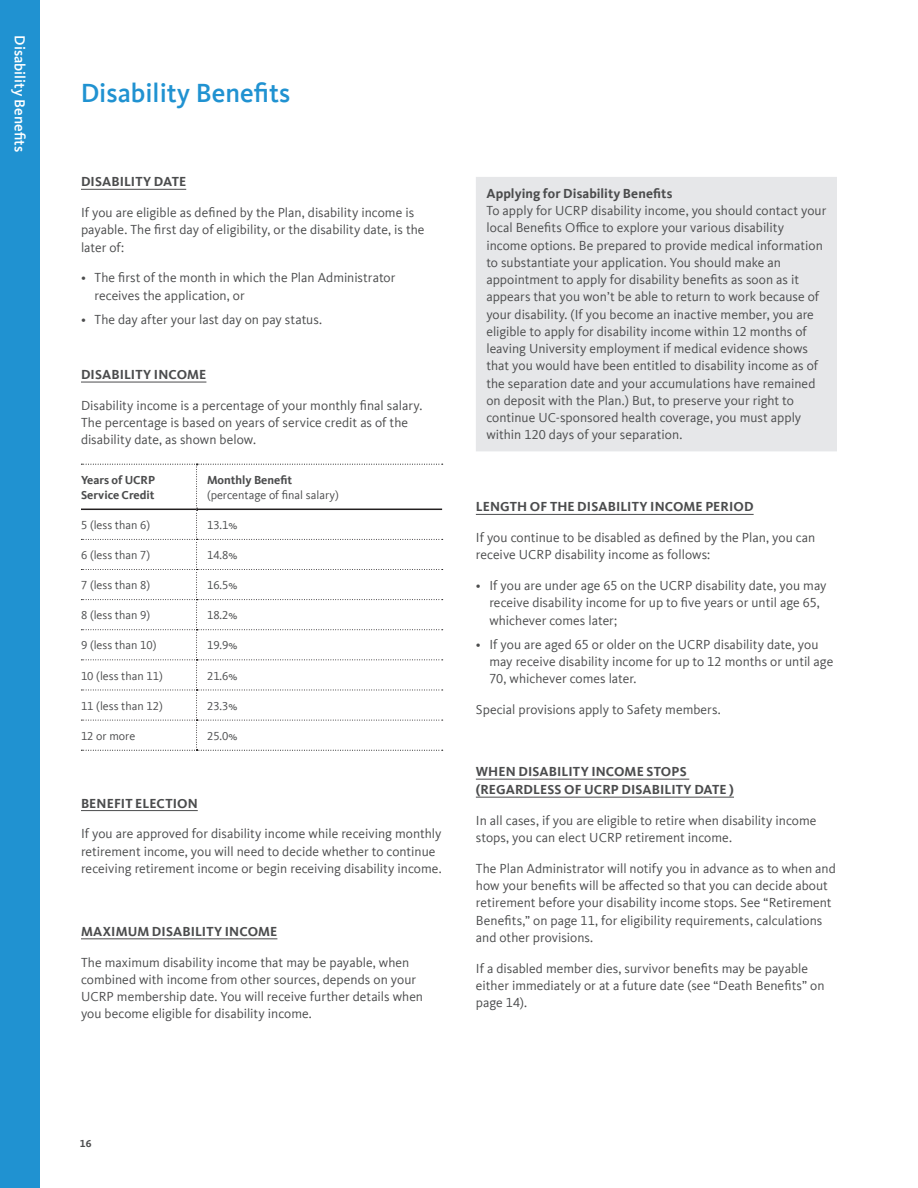
<style>
.page{position:relative;width:918px;height:1188px;background:#fff}
.page>*{position:absolute;margin:0;border:0;box-sizing:border-box;transform-origin:0 0}
.t1{font:500 27px "Kievit Offc Pro";color:#2092d1}
.t2{font:500 15px "Kievit Offc Pro";color:#fff}
.t3{font:13.5px/17.2px "Kievit Offc Pro";color:#4b4c4d}
.t4{font:700 13.5px/18px "Kievit Offc Pro";letter-spacing:.005em;color:#4b4c4d}
.t5{font:12px "Kievit Offc Pro";color:#4b4c4d}
.t6{font:700 12px/15px "Kievit Offc Pro";color:#4b4c4d}
.t7{font:700 10.5px "Kievit Offc Pro";color:#4b4c4d}
</style>
<div class="page">
<div style="left:0;top:0;width:40px;height:1188px;background:#2092d1"></div>
<hr style="left:81px;top:189px;width:105px;height:1px;background:#4b4c4d">
<hr style="left:81px;top:382px;width:125px;height:1px;background:#4b4c4d">
<hr style="left:81px;top:810px;width:117px;height:1px;background:#4b4c4d">
<hr style="left:81px;top:939px;width:196px;height:1px;background:#4b4c4d">
<svg style="left:81px;top:464px;width:362px;height:287px"></svg>
<div style="left:476px;top:177px;width:361px;height:274px;background:#e6e7e9"></div>
<hr style="left:476px;top:514px;width:278px;height:1px;background:#4b4c4d">
<hr style="left:476px;top:779px;width:213px;height:1px;background:#4b4c4d">
<hr style="left:476px;top:797px;width:258px;height:1px;background:#4b4c4d">
<p class="t2" style="left:29px;top:35px;width:118px;rotate:90deg">Disability Benefits</p>
<h1 class="t1" style="left:81px;top:76px;width:211px">Disability Benefits</h1>
<p class="t4" style="left:81px;top:173px;width:107px">DISABILITY DATE</p>
<p class="t3" style="left:81px;top:204px;width:345px">If you are eligible as defined by the Plan, disability income is payable. The first day of eligibility, or the disability date, is the later of:</p>
<p class="t3" style="left:94px;top:269px;width:303px;text-indent:-14px">• The first of the month in which the Plan Administrator receives the application, or</p>
<p class="t3" style="left:81px;top:310px;width:243px">• The day after your last day on pay status.</p>
<p class="t4" style="left:81px;top:365px;width:127px">DISABILITY INCOME</p>
<p class="t3" style="left:81px;top:397px;width:343px">Disability income is a percentage of your monthly final salary.<br>The percentage is based on years of service credit as of the disability date, as shown below.</p>
<p class="t6" style="left:81px;top:472px;width:76px">Years of UCRP<br>Service Credit</p>
<p class="t6" style="left:207px;top:472px;width:87px">Monthly Benefit</p>
<p class="t5" style="left:207px;top:488px;width:133px">(percentage of final salary)</p>
<p class="t5" style="left:81px;top:518px;width:71px">5 (less than 6)</p>
<p class="t5" style="left:207px;top:518px;width:32px">13.1%</p>
<p class="t5" style="left:81px;top:548px;width:71px">6 (less than 7)</p>
<p class="t5" style="left:207px;top:548px;width:32px">14.8%</p>
<p class="t5" style="left:81px;top:578px;width:71px">7 (less than 8)</p>
<p class="t5" style="left:207px;top:578px;width:32px">16.5%</p>
<p class="t5" style="left:81px;top:608px;width:71px">8 (less than 9)</p>
<p class="t5" style="left:207px;top:608px;width:32px">18.2%</p>
<p class="t5" style="left:81px;top:638px;width:77px">9 (less than 10)</p>
<p class="t5" style="left:207px;top:638px;width:32px">19.9%</p>
<p class="t5" style="left:81px;top:668px;width:83px">10 (less than 11)</p>
<p class="t5" style="left:207px;top:668px;width:32px">21.6%</p>
<p class="t5" style="left:81px;top:698px;width:83px">11 (less than 12)</p>
<p class="t5" style="left:207px;top:698px;width:32px">23.3%</p>
<p class="t5" style="left:81px;top:729px;width:56px">12 or more</p>
<p class="t5" style="left:207px;top:729px;width:32px">25.0%</p>
<p class="t4" style="left:81px;top:794px;width:118px">BENEFIT ELECTION</p>
<p class="t3" style="left:81px;top:825px;width:362px">If you are approved for disability income while receiving monthly retirement income, you will need to decide whether to continue receiving retirement income or begin receiving disability income.</p>
<p class="t4" style="left:81px;top:922px;width:198px">MAXIMUM DISABILITY INCOME</p>
<p class="t3" style="left:81px;top:953px;width:344px">The maximum disability income that may be payable, when combined with income from other sources, depends on your UCRP membership date. You will receive further details when you become eligible for disability income.</p>
<p class="t4" style="left:486px;top:184px;width:188px">Applying for Disability Benefits</p>
<p class="t3" style="left:486px;top:202px;width:342px">To apply for UCRP disability income, you should contact your local Benefits Office to explore your various disability income options. Be prepared to provide medical information to substantiate your application. You should make an appointment to apply for disability benefits as soon as it appears that you won’t be able to return to work because of your disability. (If you become an inactive member, you are eligible to apply for disability income within 12 months of leaving University employment if medical evidence shows that you would have been entitled to disability income as of the separation date and your accumulations have remained on deposit with the Plan.) But, to preserve your right to continue UC-sponsored health coverage, you must apply within 120 days of your separation.</p>
<p class="t4" style="left:476px;top:498px;width:279px">LENGTH OF THE DISABILITY INCOME PERIOD</p>
<p class="t3" style="left:476px;top:529px;width:341px">If you continue to be disabled as defined by the Plan, you can receive UCRP disability income as follows:</p>
<p class="t3" style="left:489px;top:577px;width:339px;text-indent:-14px">• If you are under age 65 on the UCRP disability date, you may receive disability income for up to five years or until age 65, whichever comes later;</p>
<p class="t3" style="left:489px;top:635px;width:345px;text-indent:-14px">• If you are aged 65 or older on the UCRP disability date, you may receive disability income for up to 12 months or until age<br>70, whichever comes later.</p>
<p class="t3" style="left:476px;top:701px;width:246px">Special provisions apply to Safety members.</p>
<p class="t4" style="left:476px;top:763px;width:260px">WHEN DISABILITY INCOME STOPS (REGARDLESS OF UCRP DISABILITY DATE )</p>
<p class="t3" style="left:476px;top:812px;width:342px">In all cases, if you are eligible to retire when disability income stops, you can elect UCRP retirement income.</p>
<p class="t3" style="left:476px;top:860px;width:362px">The Plan Administrator will notify you in advance as to when and how your benefits will be affected so that you can decide about retirement before your disability income stops. See “Retirement Benefits,” on page 11, for eligibility requirements, calculations and other provisions.</p>
<p class="t3" style="left:476px;top:959px;width:350px">If a disabled member dies, survivor benefits may be payable either immediately or at a future date (see “Death Benefits” on page 14).</p>
<p class="t7" style="left:80px;top:1138px;width:13px">16</p>
</div>
